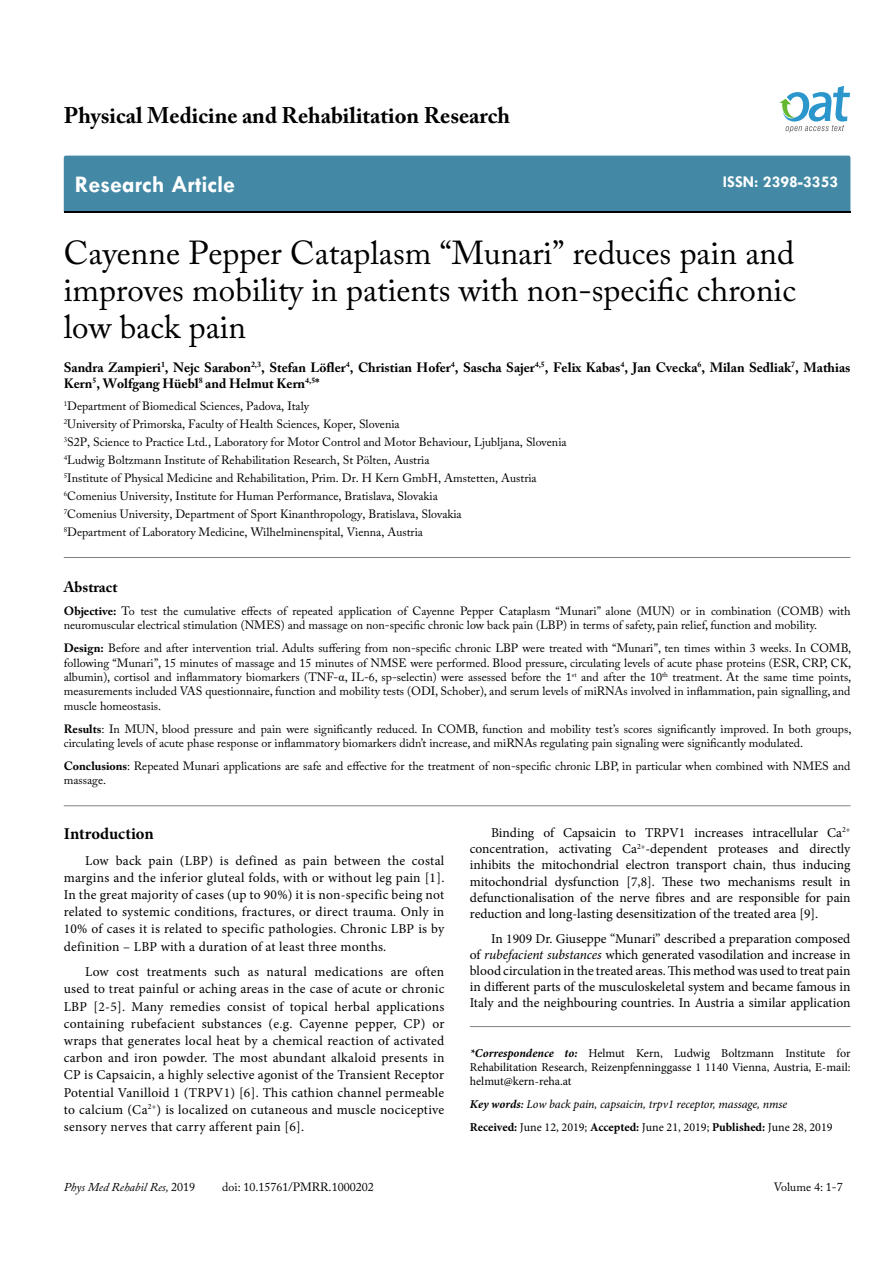
<style>
.page{position:relative;width:893px;height:1263px;background:#fff}
.page>*{position:absolute;margin:0;border:0;box-sizing:border-box;transform-origin:0 0}
.t1{font:33px/37.5px "Adobe Caslon Pro";color:#000;text-align:justify}
.t2{font:700 24px "Tw Cen";color:#fff}
.t3{font:700 22.5px "Adobe Caslon Pro";color:#000}
.t4{font:700 16.5px "Tw Cen";color:#fff}
.t5{font:700 16.5px "Minion Pro";letter-spacing:-.005em;color:#000}
.t6{font:700 15px "Adobe Caslon Pro";color:#000}
.t7{font:13.5px/17.2px "Minion Pro";letter-spacing:.005em;color:#000;text-align:justify}
.t8{font:700 13.5px/16.2px "Adobe Caslon Pro";color:#000}
.t9{font:12px/18px "Adobe Caslon Pro";color:#000}
.t10{font:12px/14.4px "Minion Pro";color:#000;text-align:justify}
.t11{font:italic 12px/23px "Minion Pro";letter-spacing:-.005em;color:#000}
.t12{font:italic 12px "Adobe Caslon Pro";color:#000}
.s1{font-weight:700}
.s2{font-family:"Times New Roman"}
.s3{font-style:italic}
.s4{font-weight:700;font-style:italic}
.s5{font-weight:600}
.s6{font-weight:700;font-style:normal}
.s7{font-style:normal}
</style>
<div class="page">
<div style="left:64px;top:156px;width:786px;height:56px;background:#4389a5"></div>
<svg style="left:779px;top:86px;width:71px;height:47px"></svg>
<hr style="left:470px;top:1026px;width:380px;height:1px;background:#808285">
<hr style="left:64px;top:557px;width:786px;height:1px;background:#808285">
<hr style="left:64px;top:805px;width:786px;height:1px;background:#808285">
<h3 class="t3" style="left:64px;top:102px;width:448px">Physical Medicine and Rehabilitation Research</h3>
<h2 class="t2" style="left:75px;top:170px;width:162px">Research Article</h2>
<h3 class="t4" style="left:723px;top:172px;width:117px">ISSN: 2398-3353</h3>
<h1 class="t1" style="left:64px;top:233px;width:734px">Cayenne Pepper Cataplasm “Munari” reduces pain and improves mobility in patients with non-specific chronic low back pain</h1>
<p class="t8" style="left:64px;top:359px;width:788px">Sandra Zampieri<sup>1</sup>, Nejc Sarabon<sup>2,3</sup>, Stefan Löfler<sup>4</sup>, Christian Hofer<sup>4</sup>, Sascha Sajer<sup>4,5</sup>, Felix Kabas<sup>4</sup>, Jan Cvecka<sup>6</sup>, Milan Sedliak<sup>7</sup>, Mathias<br>Kern<sup>5</sup>, Wolfgang Hüebl<sup>8</sup> and Helmut Kern<sup>4,5</sup>*</p>
<p class="t9" style="left:64px;top:397px;width:504px"><sup>1</sup>Department of Biomedical Sciences, Padova, Italy<br><sup>2</sup>University of Primorska, Faculty of Health Sciences, Koper, Slovenia<br><sup>3</sup>S2P, Science to Practice Ltd., Laboratory for Motor Control and Motor Behaviour, Ljubljana, Slovenia <sup>4</sup>Ludwig Boltzmann Institute of Rehabilitation Research, St Pölten, Austria<br><sup>5</sup>Institute of Physical Medicine and Rehabilitation, Prim. Dr. H Kern GmbH, Amstetten, Austria <sup>6</sup>Comenius University, Institute for Human Performance, Bratislava, Slovakia<br><sup>7</sup>Comenius University, Department of Sport Kinanthropology, Bratislava, Slovakia<br><sup>8</sup>Department of Laboratory Medicine, Wilhelminenspital, Vienna, Austria</p>
<p class="t6" style="left:64px;top:578px;width:55px">Abstract</p>
<p class="t9" style="left:64px;top:604px;width:788px;line-height:14.4px"><span class="s1">Objective:</span> To test the cumulative effects of repeated application of Cayenne Pepper Cataplasm “Munari” alone (MUN) or in combination (COMB) with neuromuscular electrical stimulation (NMES) and massage on non-specific chronic low back pain (LBP) in terms of safety, pain relief, function and mobility.</p>
<p class="t9" style="left:64px;top:641px;width:789px;line-height:14.4px;text-align:justify"><span class="s1">Design:</span> Before and after intervention trial. Adults suffering from non-specific chronic LBP were treated with “Munari”, ten times within 3 weeks. In COMB, following “Munari”, 15 minutes of massage and 15 minutes of NMSE were performed. Blood pressure, circulating levels of acute phase proteins (ESR, CRP, CK, albumin), cortisol and inflammatory biomarkers (TNF-<span class="s2">α</span>, IL-6, sp-selectin) were assessed before the 1<sup>st</sup> and after the 10<sup>th</sup> treatment. At the same time points, measurements included VAS questionnaire, function and mobility tests (ODI, Schober), and serum levels of miRNAs involved in inflammation, pain signalling, and muscle homeostasis.</p>
<p class="t9" style="left:64px;top:721px;width:789px;line-height:14.4px"><span class="s1">Results</span>: In MUN, blood pressure and pain were significantly reduced. In COMB, function and mobility test’s scores significantly improved. In both groups, circulating levels of acute phase response or inflammatory biomarkers didn’t increase, and miRNAs regulating pain signaling were significantly modulated.</p>
<p class="t9" style="left:64px;top:759px;width:788px;line-height:14.4px"><span class="s1">Conclusions</span>: Repeated Munari applications are safe and effective for the treatment of non-specific chronic LBP, in particular when combined with NMES and massage.</p>
<h3 class="t5" style="left:64px;top:822px;width:91px">Introduction</h3>
<p class="t7" style="left:64px;top:852px;width:382px;text-indent:21px">Low back pain (LBP) is defined as pain between the costal margins and the inferior gluteal folds, with or without leg pain [1].<br>In the great majority of cases (up to 90%) it is non-specific being not related to systemic conditions, fractures, or direct trauma. Only in 10% of cases it is related to specific pathologies. Chronic LBP is by definition – LBP with a duration of at least three months.</p>
<p class="t7" style="left:64px;top:963px;width:382px;text-indent:21px">Low cost treatments such as natural medications are often used to treat painful or aching areas in the case of acute or chronic LBP [2-5]. Many remedies consist of topical herbal applications containing rubefacient substances (e.g. Cayenne pepper, CP) or wraps that generates local heat by a chemical reaction of activated carbon and iron powder. The most abundant alkaloid presents in CP is Capsaicin, a highly selective agonist of the Transient Receptor Potential Vanilloid 1 (TRPV1) [6]. This cathion channel permeable to calcium (Ca<sup>2+</sup>) is localized on cutaneous and muscle nociceptive sensory nerves that carry afferent pain [6].</p>
<p class="t7" style="left:470px;top:824px;width:382px;line-height:16.2px;text-indent:21px">Binding of Capsaicin to TRPV1 increases intracellular Ca<sup>2+ </sup>concentration, activating Ca<sup>2+</sup>-dependent proteases and directly inhibits the mitochondrial electron transport chain, thus inducing mitochondrial dysfunction [7,8]. These two mechanisms result in defunctionalisation of the nerve fibres and are responsible for pain reduction and long-lasting desensitization of the treated area [9].</p>
<p class="t7" style="left:470px;top:930px;width:382px;line-height:16.2px;text-indent:21px">In 1909 Dr. Giuseppe “Munari” described a preparation composed of <span class="s3">rubefacient substances</span> which generated vasodilation and increase in blood circulation in the treated areas. This method was used to treat pain in different parts of the musculoskeletal system and became famous in Italy and the neighbouring countries. In Austria a similar application</p>
<p class="t10" style="left:470px;top:1045px;width:382px"><span class="s4">*Correspondence to:</span> Helmut Kern, Ludwig Boltzmann Institute for Rehabilitation Research, Reizenpfenninggasse 1 1140 Vienna, Austria, E-mail: helmut@kern-reha.at</p>
<p class="t11" style="left:470px;top:1093px;width:364px"><span class="s1">Key words</span><span class="s5">:</span> Low back pain, capsaicin, trpv1 receptor, massage, nmse<br><span class="s6">Received:</span> <span class="s7">June 12, 2019;</span> <span class="s6">Accepted:</span> <span class="s7">June 21, 2019;</span> <span class="s6">Published:</span> <span class="s7">June 28, 2019</span></p>
<p class="t12" style="left:64px;top:1180px;width:133px">Phys Med Rehabil Res, <span class="s7">2019</span></p>
<p class="t9" style="left:222px;top:1178px;width:153px">doi: 10.15761/PMRR.1000202</p>
<p class="t9" style="left:774px;top:1178px;width:71px">Volume 4: 1-7</p>
</div>
